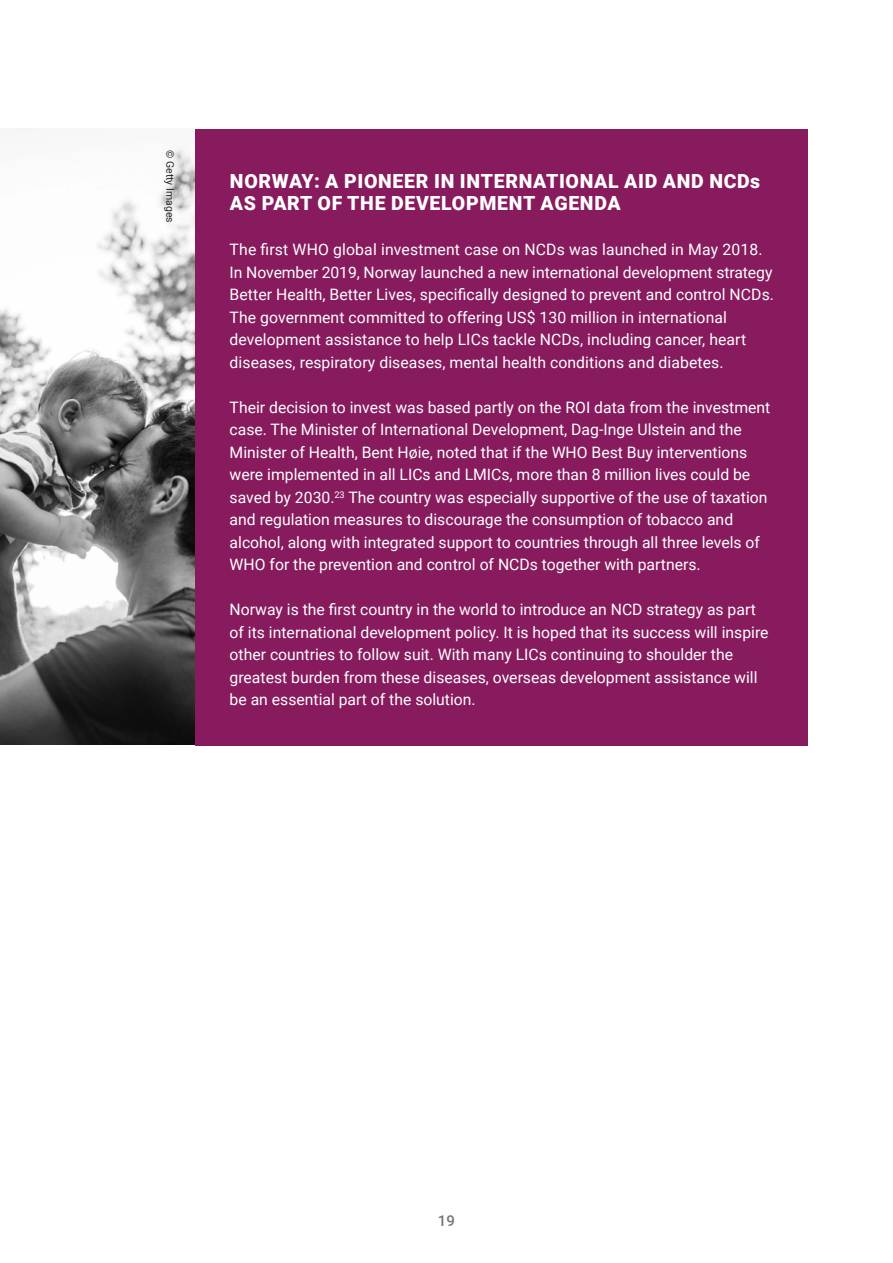
<style>
.page{position:relative;width:893px;height:1263px;background:#fff}
.page>*{position:absolute;margin:0;border:0;box-sizing:border-box;transform-origin:0 0}
.t1{font:900 19.5px/22.5px "Roboto";letter-spacing:.035em;color:#fff}
.t2{font:15.75px/22.5px "Roboto";color:#fff}
.t3{font:500 15px "Roboto";color:#747678}
.t4{font:10.5px "Roboto";color:#292829}
</style>
<div class="page">
<img style="left:0;top:129px;width:196px;height:615px">
<div style="left:196px;top:129px;width:612px;height:616px;background:#871b5e"></div>
<p class="t4" style="left:178px;top:150px;width:74px;rotate:90deg">© Getty Images</p>
<p class="t1" style="left:230px;top:169px;width:532px">NORWAY: A PIONEER IN INTERNATIONAL AID AND NCDs<br>AS PART OF THE DEVELOPMENT AGENDA</p>
<p class="t2" style="left:230px;top:238px;width:546px">The first WHO global investment case on NCDs was launched in May 2018.<br>In November 2019, Norway launched a new international development strategy Better Health, Better Lives, specifically designed to prevent and control NCDs.<br>The government committed to offering US$ 130 million in international development assistance to help LICs tackle NCDs, including cancer, heart diseases, respiratory diseases, mental health conditions and diabetes.</p>
<p class="t2" style="left:230px;top:395px;width:542px">Their decision to invest was based partly on the ROI data from the investment case. The Minister of International Development, Dag-Inge Ulstein and the Minister of Health, Bent Høie, noted that if the WHO Best Buy interventions were implemented in all LICs and LMICs, more than 8 million lives could be saved by 2030.<sup>23</sup> The country was especially supportive of the use of taxation and regulation measures to discourage the consumption of tobacco and alcohol, along with integrated support to countries through all three levels of WHO for the prevention and control of NCDs together with partners.</p>
<p class="t2" style="left:230px;top:598px;width:540px">Norway is the first country in the world to introduce an NCD strategy as part of its international development policy. It is hoped that its success will inspire other countries to follow suit. With many LICs continuing to shoulder the greatest burden from these diseases, overseas development assistance will be an essential part of the solution.</p>
<p class="t3" style="left:438px;top:1210px;width:19px">19</p>
</div>
